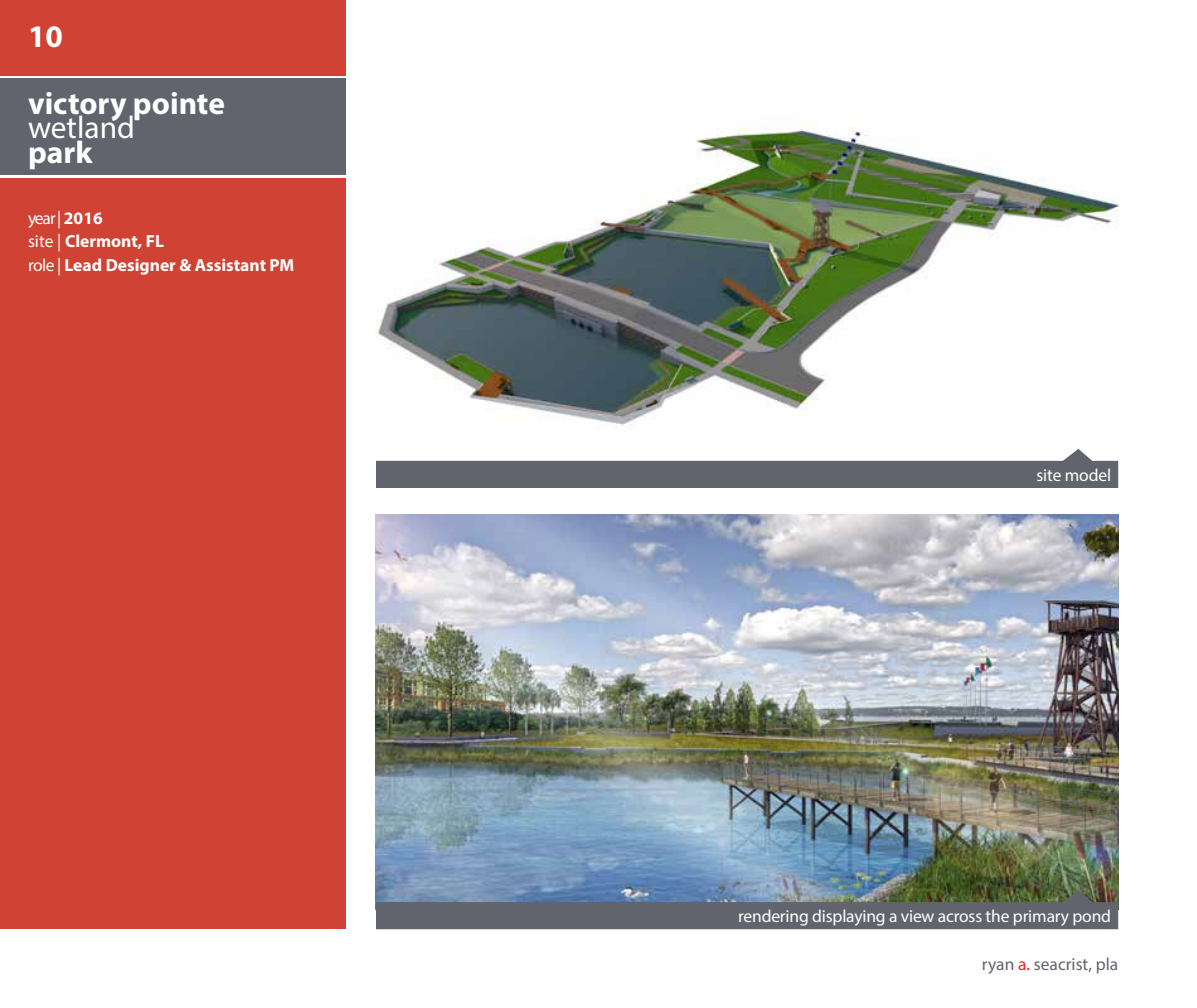
<style>
.page{position:relative;width:1197px;height:1008px;background:#fff}
.page>*{position:absolute;margin:0;border:0;box-sizing:border-box;transform-origin:0 0}
.t1{font:700 31.5px "Myriad Pro";color:#fff}
.t2{font:31.5px "Myriad Pro";color:#fff}
.t3{font:700 17.5px/23.6px "Myriad Pro";color:#fff}
.t4{font:17.5px "Myriad Pro";letter-spacing:-.01em;color:#fff}
.t5{font:17.5px "Myriad Pro";color:#61646c}
.s1{font-weight:400}
.s2{color:#ed2124}
</style>
<div class="page">
<img style="left:376px;top:514px;width:742px;height:376px">
<img style="left:376px;top:124px;width:742px;height:302px">
<div style="left:0;top:0;width:345px;height:75px;background:#d04233"></div>
<div style="left:0;top:79px;width:345px;height:96px;background:#61646c"></div>
<div style="left:0;top:179px;width:345px;height:750px;background:#d04233"></div>
<svg style="left:376px;top:449px;width:742px;height:39px"></svg>
<svg style="left:376px;top:890px;width:742px;height:39px;background:#636c74"></svg>
<h1 class="t1" style="left:28px;top:16px;width:36px">10</h1>
<h1 class="t1" style="left:28px;top:83px;width:199px">victory pointe</h1>
<h1 class="t2" style="left:28px;top:108px;width:108px">wetland</h1>
<h1 class="t1" style="left:28px;top:132px;width:66px">park</h1>
<p class="t3" style="left:28px;top:205px;width:268px"><span class="s1">year |</span> 2016<br><span class="s1">site |</span> Clermont, FL<br><span class="s1">role |</span> Lead Designer &amp; Assistant PM</p>
<p class="t4" style="left:1037px;top:464px;width:76px">site model</p>
<p class="t4" style="left:738px;top:905px;width:374px">rendering displaying a view across the primary pond</p>
<p class="t5" style="left:982px;top:953px;width:138px">ryan <span class="s2">a.</span> seacrist, pla</p>
</div>
